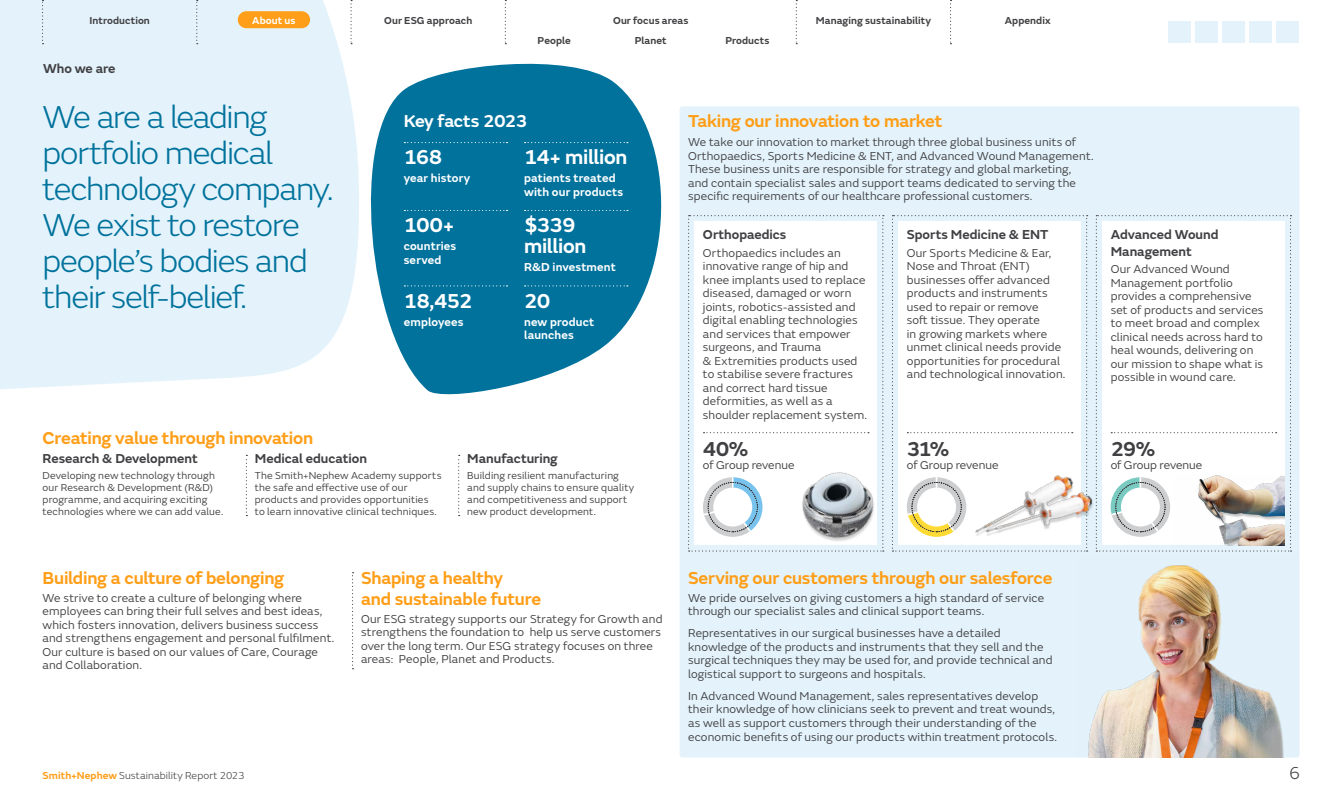
<style>
.page{position:relative;width:1340px;height:798px;background:#fff}
.page>*{position:absolute;margin:0;border:0;box-sizing:border-box;transform-origin:0 0}
.t1{font:300 33px/36px "SN Emeric";letter-spacing:-.035em;color:#00729c}
.t2{font:600 21px/21px "SN Emeric";letter-spacing:-.015em;color:#fff}
.t3{font:600 21px "SN Emeric";color:#404043}
.t4{font:600 18px/21px "SN Emeric";letter-spacing:-.015em;color:#ff9e18}
.t5{font:600 18px "SN Emeric";letter-spacing:-.035em;color:#fff}
.t6{font:600 18px "SN Emeric";letter-spacing:-.015em;color:#404043}
.t7{font:300 18px "SN Emeric";color:#404043}
.t8{font:600 13.5px/16.5px "SN Emeric";color:#404043}
.t9{font:12px/13.5px "SN Emeric";letter-spacing:.01em;color:#404043}
.t10{font:600 12px/13.5px "SN Emeric";letter-spacing:.015em;color:#fff}
.t11{font:10.5px/12px "SN Emeric";letter-spacing:.015em;color:#404043}
.t12{font:600 10.5px "SN Emeric";letter-spacing:.005em;color:#404043}
.t13{font:300 10.5px "SN Emeric";letter-spacing:.01em;color:#404043}
.t14{font:600 10.5px "SN Emeric";letter-spacing:.01em;color:#fff}
.s1{font-weight:600;color:#ff9e18}
</style>
<div class="page">
<div style="left:0;top:0;width:353px;height:389px;background:#e4f3fb"></div>
<div style="left:679px;top:106px;width:620px;height:651px;background:#e4f3fb;border-radius:3px"></div>
<svg style="left:348px;top:52px;width:314px;height:343px;fill:#00729c"></svg>
<svg style="left:404px;top:210px;width:103px;height:1px"></svg>
<svg style="left:404px;top:285px;width:103px;height:1px"></svg>
<svg style="left:524px;top:142px;width:104px;height:1px"></svg>
<svg style="left:524px;top:210px;width:104px;height:1px"></svg>
<svg style="left:524px;top:285px;width:104px;height:1px"></svg>
<svg style="left:352px;top:572px;width:1px;height:97px"></svg>
<svg style="left:458px;top:454px;width:2px;height:62px"></svg>
<svg style="left:246px;top:454px;width:1px;height:62px"></svg>
<img style="left:1087px;top:462px;width:6px;height:83px">
<svg style="left:404px;top:142px;width:103px;height:1px"></svg>
<div style="left:238px;top:11px;width:72px;height:17px;background:#ff9e18;border-radius:9px"></div>
<div style="left:1222px;top:21px;width:22px;height:21px;background:#e4f3fb"></div>
<div style="left:1195px;top:21px;width:22px;height:21px;background:#e4f3fb"></div>
<div style="left:1249px;top:21px;width:22px;height:21px;background:#e4f3fb"></div>
<div style="left:1276px;top:21px;width:22px;height:21px;background:#e4f3fb"></div>
<div style="left:1168px;top:21px;width:22px;height:21px;background:#e4f3fb"></div>
<svg style="left:350px;top:0;width:2px;height:44px"></svg>
<svg style="left:505px;top:0;width:1px;height:44px"></svg>
<svg style="left:795px;top:0;width:2px;height:44px"></svg>
<svg style="left:950px;top:0;width:1px;height:44px"></svg>
<svg style="left:196px;top:0;width:2px;height:44px"></svg>
<svg style="left:42px;top:0;width:2px;height:44px"></svg>
<svg style="left:1095px;top:215px;width:196px;height:336px;background:#f4f5f5"></svg>
<svg style="left:892px;top:215px;width:195px;height:336px;background:#f9f9f9"></svg>
<svg style="left:688px;top:215px;width:195px;height:336px;background:#f3f5f7"></svg>
<img style="left:1088px;top:565px;width:211px;height:192px">
<p class="t12" style="left:89px;top:13px;width:62px">Introduction</p>
<p class="t14" style="left:252px;top:13px;width:45px">About us</p>
<p class="t12" style="left:384px;top:13px;width:90px">Our ESG approach</p>
<p class="t12" style="left:613px;top:13px;width:77px">Our focus areas</p>
<p class="t12" style="left:815px;top:13px;width:117px">Managing sustainability</p>
<p class="t12" style="left:1004px;top:13px;width:47px">Appendix</p>
<p class="t12" style="left:537px;top:34px;width:35px">People</p>
<p class="t12" style="left:635px;top:34px;width:33px">Planet</p>
<p class="t12" style="left:725px;top:34px;width:46px">Products</p>
<h3 class="t6" style="left:43px;top:58px;width:97px">Who we are</h3>
<p class="t1" style="left:42px;top:99px;width:293px">We are a leading portfolio medical technology company.<br>We exist to restore people’s bodies and their self-belief.</p>
<h4 class="t5" style="left:404px;top:110px;width:125px">Key facts 2023</h4>
<p class="t8" style="left:43px;top:60px;width:74px">Who we are</p>
<p class="t2" style="left:524px;top:147px;width:105px">14+ million</p>
<p class="t10" style="left:524px;top:171px;width:101px">patients treated with our products</p>
<p class="t2" style="left:524px;top:215px;width:64px">$339 million</p>
<p class="t10" style="left:524px;top:260px;width:93px">R&amp;D investment</p>
<p class="t2" style="left:524px;top:290px;width:28px">20</p>
<p class="t10" style="left:524px;top:314px;width:72px">new product launches</p>
<p class="t2" style="left:404px;top:147px;width:40px">168</p>
<p class="t10" style="left:404px;top:171px;width:68px">year history</p>
<p class="t2" style="left:404px;top:215px;width:52px">100+</p>
<p class="t10" style="left:404px;top:239px;width:54px">countries served</p>
<p class="t2" style="left:404px;top:290px;width:71px">18,452</p>
<p class="t10" style="left:404px;top:314px;width:61px">employees</p>
<h4 class="t4" style="left:43px;top:427px;width:272px">Creating value through innovation</h4>
<h5 class="t8" style="left:43px;top:449px;width:157px">Research &amp; Development</h5>
<p class="t11" style="left:43px;top:469px;width:182px">Developing new technology through our Research &amp; Development (R&amp;D) programme, and acquiring exciting technologies where we can add value.</p>
<h5 class="t8" style="left:255px;top:449px;width:114px">Medical education</h5>
<p class="t11" style="left:255px;top:469px;width:188px">The Smith+Nephew Academy supports the safe and effective use of our products and provides opportunities<br>to learn innovative clinical techniques.</p>
<h5 class="t8" style="left:467px;top:449px;width:92px">Manufacturing</h5>
<p class="t11" style="left:467px;top:469px;width:168px">Building resilient manufacturing and supply chains to ensure quality and competitiveness and support new product development.</p>
<h4 class="t4" style="left:688px;top:110px;width:256px">Taking our innovation to market</h4>
<p class="t9" style="left:688px;top:135px;width:407px">We take our innovation to market through three global business units of Orthopaedics, Sports Medicine &amp; ENT, and Advanced Wound Management.<br>These business units are responsible for strategy and global marketing, and contain specialist sales and support teams dedicated to serving the specific requirements of our healthcare professional customers.</p>
<h5 class="t8" style="left:703px;top:226px;width:85px">Orthopaedics</h5>
<p class="t9" style="left:703px;top:246px;width:166px">Orthopaedics includes an innovative range of hip and knee implants used to replace diseased, damaged or worn joints, robotics-assisted and digital enabling technologies and services that empower surgeons, and Trauma<br>&amp; Extremities products used to stabilise severe fractures and correct hard tissue deformities, as well as a shoulder replacement system.</p>
<p class="t3" style="left:703px;top:435px;width:47px">40%</p>
<p class="t9" style="left:703px;top:458px;width:93px">of Group revenue</p>
<h5 class="t8" style="left:906px;top:226px;width:143px">Sports Medicine &amp; ENT</h5>
<p class="t9" style="left:906px;top:246px;width:160px">Our Sports Medicine &amp; Ear,<br>Nose and Throat (ENT) businesses offer advanced products and instruments used to repair or remove<br>soft tissue. They operate<br>in growing markets where unmet clinical needs provide opportunities for procedural and technological innovation.</p>
<p class="t3" style="left:906px;top:435px;width:44px">31%</p>
<p class="t9" style="left:906px;top:458px;width:93px">of Group revenue</p>
<h5 class="t8" style="left:1110px;top:226px;width:109px">Advanced Wound<br>Management</h5>
<p class="t9" style="left:1110px;top:262px;width:154px">Our Advanced Wound<br>Management portfolio provides a comprehensive set of products and services to meet broad and complex clinical needs across hard to heal wounds, delivering on our mission to shape what is possible in wound care.</p>
<p class="t3" style="left:1110px;top:435px;width:46px">29%</p>
<p class="t9" style="left:1110px;top:458px;width:93px">of Group revenue</p>
<h4 class="t4" style="left:43px;top:567px;width:243px">Building a culture of belonging</h4>
<p class="t9" style="left:43px;top:590px;width:293px">We strive to create a culture of belonging where employees can bring their full selves and best ideas, which fosters innovation, delivers business success and strengthens engagement and personal fulfilment.<br>Our culture is based on our values of Care, Courage and Collaboration.</p>
<h4 class="t4" style="left:361px;top:567px;width:182px">Shaping a healthy<br>and sustainable future</h4>
<p class="t9" style="left:361px;top:611px;width:303px">Our ESG strategy supports our Strategy for Growth and strengthens the foundation to help us serve customers over the long term. Our ESG strategy focuses on three areas: People, Planet and Products.</p>
<h4 class="t4" style="left:688px;top:567px;width:366px">Serving our customers through our salesforce</h4>
<p class="t9" style="left:688px;top:590px;width:358px">We pride ourselves on giving customers a high standard of service through our specialist sales and clinical support teams.</p>
<p class="t9" style="left:688px;top:626px;width:366px">Representatives in our surgical businesses have a detailed knowledge of the products and instruments that they sell and the surgical techniques they may be used for, and provide technical and logistical support to surgeons and hospitals.</p>
<p class="t9" style="left:688px;top:689px;width:370px">In Advanced Wound Management, sales representatives develop their knowledge of how clinicians seek to prevent and treat wounds, as well as support customers through their understanding of the economic benefits of using our products within treatment protocols.</p>
<p class="t13" style="left:43px;top:769px;width:203px"><span class="s1">Smith+Nephew</span> Sustainability Report 2023</p>
<h3 class="t7" style="left:1289px;top:762px;width:12px">6</h3>
</div>
